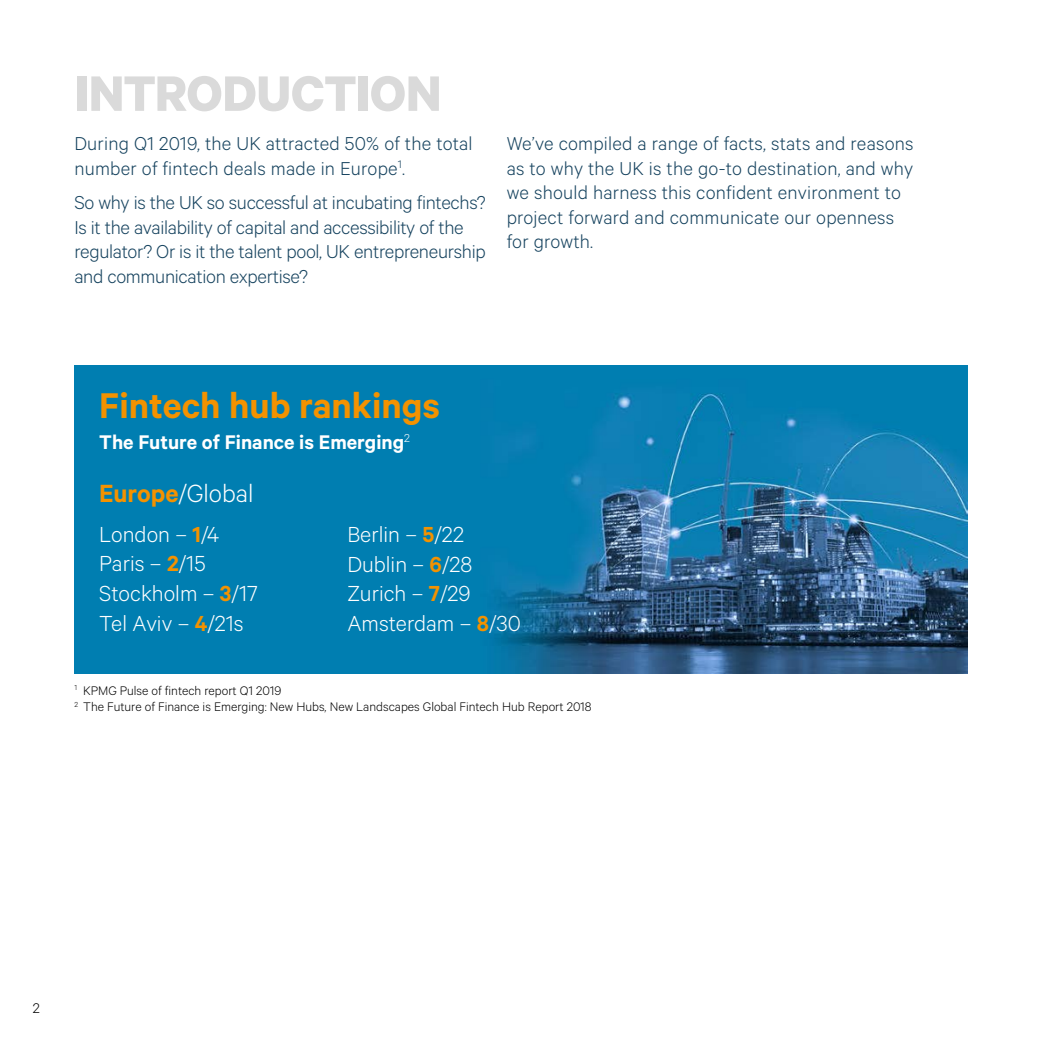
<style>
.page{position:relative;width:1042px;height:1042px;background:#fff}
.page>*{position:absolute;margin:0;border:0;box-sizing:border-box;transform-origin:0 0}
.t1{font:700 56px "Calibre";color:#dadada}
.t2{font:600 40.25px "Calibre";color:#f39200}
.t3{font:300 28px "Calibre";color:#fff}
.t4{font:300 24.5px/29.8px "Calibre";color:#fff}
.t5{font:600 22.22px "Calibre";color:#fff}
.t6{font:300 21px/24.5px "Calibre";letter-spacing:.005em;color:#15425e}
.t7{font:300 21px/24.5px "Calibre";letter-spacing:-.015em;color:#15425e}
.t8{font:300 15.75px "Calibre";color:#000}
.t9{font:300 14px/16.8px "Calibre";color:#000}
.s1{font-weight:600;color:#f39200}
</style>
<div class="page">
<img style="left:74px;top:366px;width:893px;height:307px">
<h1 class="t1" style="left:74px;top:59px;width:368px">INTRODUCTION</h1>
<p class="t6" style="left:74px;top:130px;width:400px">During Q1 2019, the UK attracted 50% of the total number of fintech deals made in Europe<sup>1</sup>.</p>
<p class="t7" style="left:74px;top:189px;width:413px">So why is the UK so successful at incubating fintechs?<br>Is it the availability of capital and accessibility of the regulator? Or is it the talent pool, UK entrepreneurship and communication expertise?</p>
<p class="t6" style="left:507px;top:130px;width:408px">We’ve compiled a range of facts, stats and reasons as to why the UK is the go-to destination, and why we should harness this confident environment to project forward and communicate our openness for growth.</p>
<h2 class="t2" style="left:99px;top:382px;width:342px">Fintech hub rankings</h2>
<p class="t5" style="left:99px;top:429px;width:312px">The Future of Finance is Emerging<sup>2</sup></p>
<h3 class="t3" style="left:99px;top:477px;width:156px"><span class="s1">Europe</span>/Global</h3>
<p class="t4" style="left:99px;top:518px;width:160px">London – <span class="s1">1</span>/4<br>Paris – <span class="s1">2</span>/15<br>Stockholm – <span class="s1">3</span>/17<br>Tel Aviv – <span class="s1">4</span>/21s</p>
<p class="t4" style="left:347px;top:518px;width:175px">Berlin – <span class="s1">5</span>/22<br>Dublin – <span class="s1">6</span>/28<br>Zurich – <span class="s1">7</span>/29<br>Amsterdam – <span class="s1">8</span>/30</p>
<p class="t9" style="left:74px;top:681px;width:519px"><sup>1</sup> KPMG Pulse of fintech report Q1 2019<br><sup>2</sup> The Future of Finance is Emerging: New Hubs, New Landscapes Global Fintech Hub Report 2018</p>
<p class="t8" style="left:33px;top:998px;width:8px">2</p>
</div>
